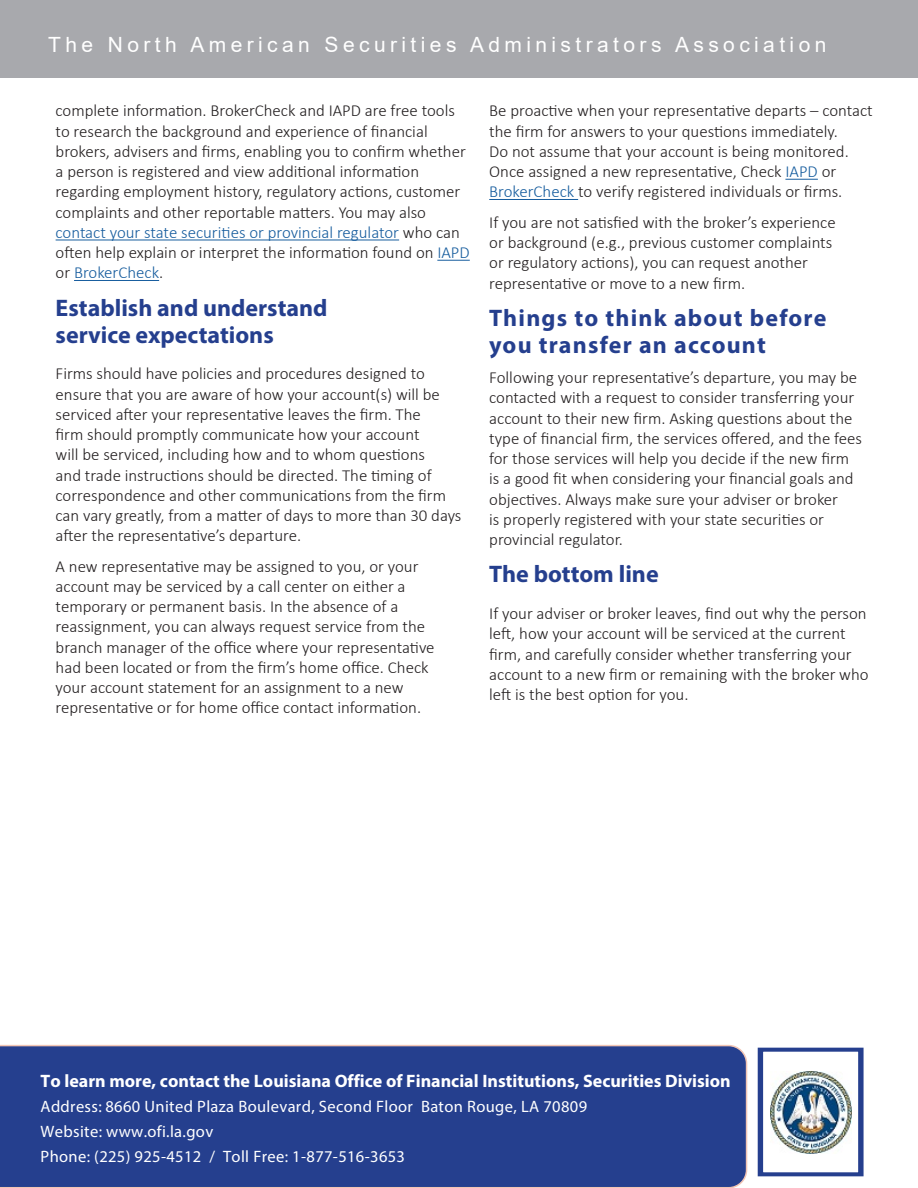
<style>
.page{position:relative;width:918px;height:1188px;background:#fff}
.page>*{position:absolute;margin:0;border:0;box-sizing:border-box;transform-origin:0 0}
.Investor_Alert_Subhe{font:700 24px/27px "Myriad Pro";color:#253f8e}
.Investor_Alert_Parag{font:700 24px/27px "Myriad Pro";letter-spacing:.05em;color:#253f8e}
.t1{font:21px "Arial";letter-spacing:.21em;color:#fff}
.t2{font:700 18px "Myriad Pro";color:#fff}
.Investor_Alert_Parag-2{font:300 16.8px/20.2px "Calibri";color:#231f20}
.t3{font:16.5px/25px "Myriad Pro";letter-spacing:.02em;color:#fff}
.s1{color:#175d9e}
</style>
<div class="page">
<hr style="left:785px;top:179px;width:33px;height:1px;background:#175d9e">
<hr style="left:489px;top:199px;width:89px;height:1px;background:#175d9e">
<div style="left:0;top:0;width:918px;height:78px;background:#a8a9ad"></div>
<hr style="left:56px;top:240px;width:343px;height:1px;background:#175d9e">
<hr style="left:437px;top:260px;width:33px;height:1px;background:#175d9e">
<hr style="left:74px;top:280px;width:85px;height:1px;background:#175d9e">
<div style="left:0;top:1045px;width:747px;height:143px;background:#253f8e"></div>
<div style="left:758px;top:1047px;width:105px;height:130px;border:5px solid #253f8e"></div>
<img style="left:770px;top:1071px;width:81px;height:82px">
<p class="t1" style="left:48px;top:30px;width:780px">The North American Securities Administrators Association</p>
<p class="Investor_Alert_Parag-2" style="left:56px;top:100px;width:416px">complete information. BrokerCheck and IAPD are free tools to research the background and experience of financial brokers, advisers and firms, enabling you to confirm whether a person is registered and view additional information regarding employment history, regulatory actions, customer complaints and other reportable matters. You may also <span class="s1">contact your state securities or provincial regulator</span> who can often help explain or interpret the information found on <span class="s1">IAPD </span>or <span class="s1">BrokerCheck</span>.</p>
<p class="Investor_Alert_Subhe" style="left:56px;top:293px;width:273px">Establish and understand service expectations</p>
<p class="Investor_Alert_Parag-2" style="left:56px;top:363px;width:407px">Firms should have policies and procedures designed to ensure that you are aware of how your account(s) will be serviced after your representative leaves the firm. The<br>firm should promptly communicate how your account<br>will be serviced, including how and to whom questions<br>and trade instructions should be directed. The timing of correspondence and other communications from the firm can vary greatly, from a matter of days to more than 30 days after the representative’s departure.</p>
<p class="Investor_Alert_Parag-2" style="left:56px;top:556px;width:381px">A new representative may be assigned to you, or your account may be serviced by a call center on either a temporary or permanent basis. In the absence of a reassignment, you can always request service from the branch manager of the office where your representative had been located or from the firm’s home office. Check your account statement for an assignment to a new representative or for home office contact information.</p>
<p class="Investor_Alert_Parag-2" style="left:489px;top:100px;width:385px">Be proactive when your representative departs – contact the firm for answers to your questions immediately.<br>Do not assume that your account is being monitored.<br>Once assigned a new representative, Check <span class="s1">IAPD</span> or <span class="s1">BrokerCheck</span> to verify registered individuals or firms.</p>
<p class="Investor_Alert_Parag-2" style="left:489px;top:212px;width:348px">If you are not satisfied with the broker’s experience or background (e.g., previous customer complaints or regulatory actions), you can request another representative or move to a new firm.</p>
<p class="Investor_Alert_Parag" style="left:489px;top:303px;width:339px">Things to think about before you transfer an account</p>
<p class="Investor_Alert_Parag-2" style="left:489px;top:367px;width:374px">Following your representative’s departure, you may be contacted with a request to consider transferring your account to their new firm. Asking questions about the type of financial firm, the services offered, and the fees for those services will help you decide if the new firm is a good fit when considering your financial goals and objectives. Always make sure your adviser or broker<br>is properly registered with your state securities or provincial regulator.</p>
<p class="Investor_Alert_Subhe" style="left:489px;top:560px;width:171px">The bottom line</p>
<p class="Investor_Alert_Parag-2" style="left:489px;top:603px;width:381px">If your adviser or broker leaves, find out why the person left, how your account will be serviced at the current firm, and carefully consider whether transferring your account to a new firm or remaining with the broker who left is the best option for you.</p>
<p class="t2" style="left:41px;top:1069px;width:692px">To learn more, contact the Louisiana Office of Financial Institutions, Securities Division</p>
<p class="t3" style="left:41px;top:1093px;width:548px">Address: 8660 United Plaza Boulevard, Second Floor Baton Rouge, LA 70809<br>Website: www.ofi.la.gov<br>Phone: (225) 925-4512 / Toll Free: 1-877-516-3653</p>
</div>
